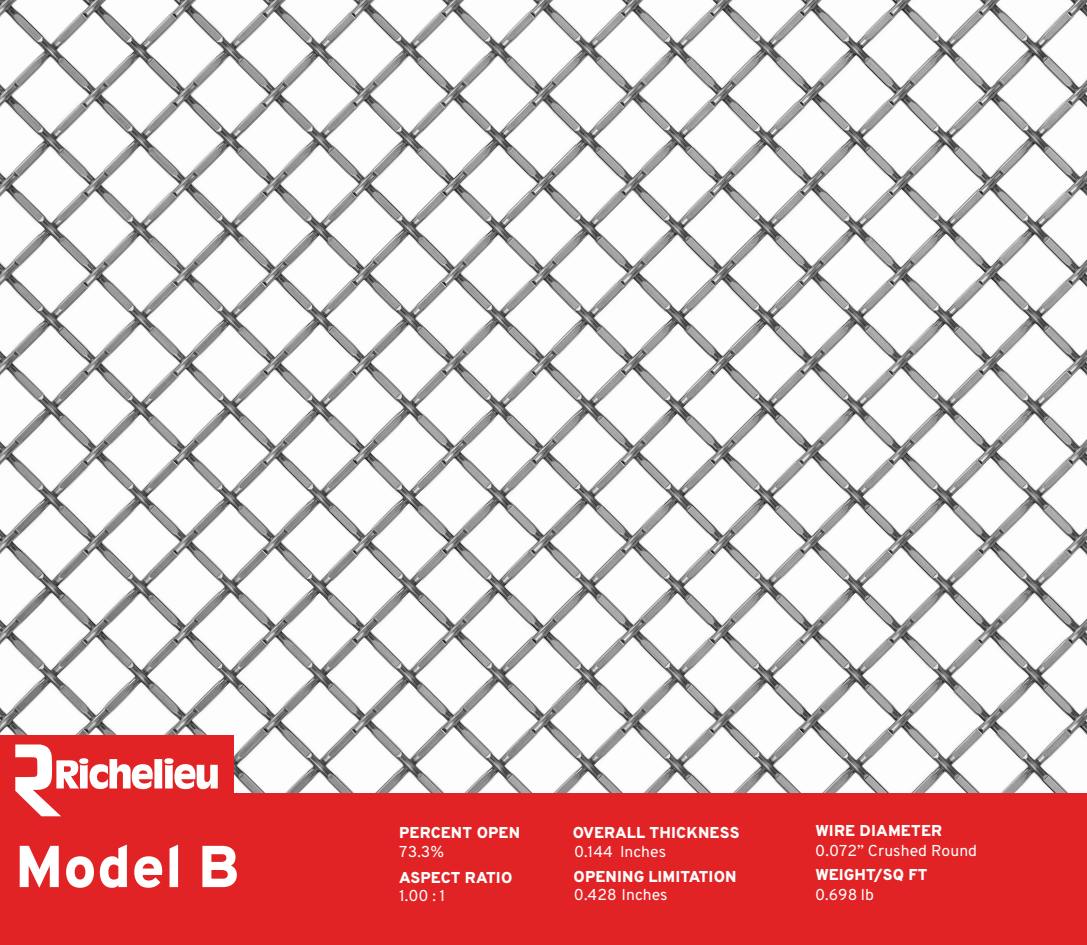
<style>
.page{position:relative;width:1087px;height:945px;background:#fff}
.page>*{position:absolute;margin:0;border:0;box-sizing:border-box;transform-origin:0 0}
.t1{font:800 58.98px "Overpass";color:#fff}
.t2{font:800 15.75px "Overpass";letter-spacing:.01em;color:#fff}
.t3{font:15.75px "Overpass";color:#fff}
</style>
<div class="page">
<img style="left:0;top:0;width:1087px;height:793px">
<div style="left:0;top:793px;width:1087px;height:152px;background:#e22325"></div>
<div style="left:0;top:735px;width:234px;height:152px;background:#e22325"></div>
<svg style="left:15px;top:744px;width:203px;height:72px"></svg>
<h1 class="t1" style="left:15px;top:824px;width:226px">Model B</h1>
<p class="t2" style="left:573px;top:821px;width:168px">OVERALL THICKNESS</p>
<p class="t2" style="left:815px;top:819px;width:128px">WIRE DIAMETER</p>
<p class="t2" style="left:399px;top:821px;width:122px">PERCENT OPEN</p>
<p class="t3" style="left:399px;top:841px;width:46px">73.3%</p>
<p class="t3" style="left:574px;top:841px;width:94px">0.144 Inches</p>
<p class="t3" style="left:815px;top:839px;width:163px">0.072” Crushed Round</p>
<p class="t3" style="left:399px;top:885px;width:48px">1.00 : 1</p>
<p class="t3" style="left:574px;top:883px;width:95px">0.428 Inches</p>
<p class="t3" style="left:815px;top:883px;width:60px">0.698 lb</p>
<p class="t2" style="left:399px;top:867px;width:115px">ASPECT RATIO</p>
<p class="t2" style="left:573px;top:865px;width:164px">OPENING LIMITATION</p>
<p class="t2" style="left:815px;top:864px;width:114px">WEIGHT/SQ FT</p>
</div>
